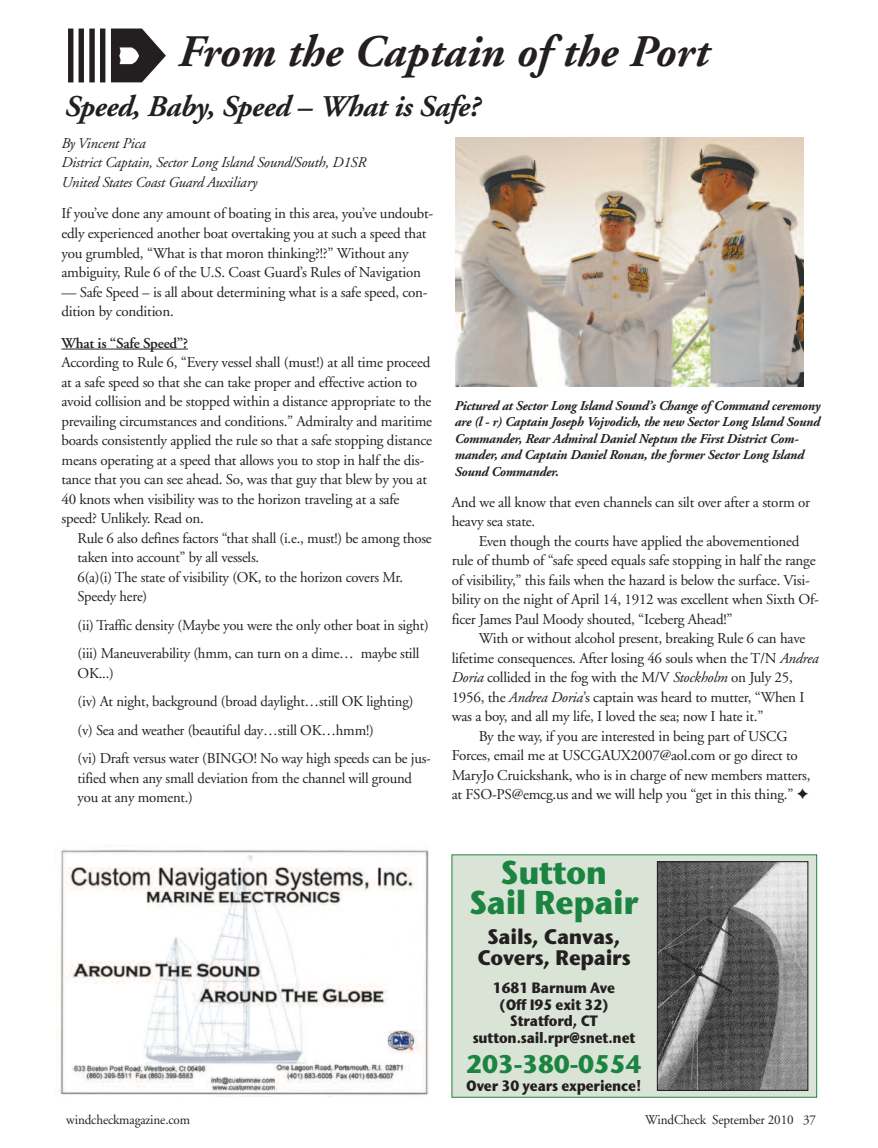
<style>
.page{position:relative;width:878px;height:1148px;background:#fff}
.page>*{position:absolute;margin:0;border:0;box-sizing:border-box;transform-origin:0 0}
.t1{font:italic 700 45px "Adobe Garamond";color:#231f20}
.t2{font:700 33px/30px "Stone Sans ITC";letter-spacing:-.015em;color:#1a8440;text-align:center;scale:.95 1}
.t3{font:italic 700 30px "Adobe Garamond";letter-spacing:-.015em;color:#231f20}
.t4{font:700 25.5px "Stone Sans ITC";letter-spacing:-.015em;color:#1a8440;scale:.95 1}
.t5{font:700 21px/21px "Stone Sans ITC";letter-spacing:-.015em;color:#231f20;text-align:center;scale:.95 1}
.t6{font:15px/19.5px "Adobe Garamond";letter-spacing:-.015em;color:#231f20}
.t7{font:italic 15px/19.5px "Adobe Garamond";letter-spacing:-.015em;color:#231f20}
.t8{font:700 15px/16.5px "Stone Sans ITC";letter-spacing:-.015em;color:#231f20;text-align:center;scale:.9 1}
.t9{font:600 15px "Adobe Garamond";letter-spacing:-.015em;color:#231f20}
.t10{font:italic 700 13.5px/16.5px "Adobe Garamond";letter-spacing:-.015em;color:#231f20}
.t11{font:13.5px "Adobe Garamond";letter-spacing:-.01em;color:#231f20}
.s1{font-style:italic}
</style>
<div class="page">
<hr style="left:61px;top:349px;width:127px;height:1px;background:#231f20">
<div style="left:68px;top:29px;width:5px;height:53px;background:#231f20"></div>
<div style="left:79px;top:29px;width:5px;height:53px;background:#231f20"></div>
<div style="left:89px;top:29px;width:6px;height:53px;background:#231f20"></div>
<div style="left:100px;top:29px;width:5px;height:53px;background:#231f20"></div>
<svg style="left:111px;top:28px;width:55px;height:54px"></svg>
<div style="left:452px;top:855px;width:364px;height:241px;background:#dae4d6"></div>
<img style="left:658px;top:863px;width:148px;height:225px">
<div style="left:656px;top:861px;width:152px;height:229px;border:1px solid #231f20"></div>
<img style="left:56px;top:849px;width:372px;height:247px">
<img style="left:455px;top:138px;width:348px;height:248px">
<h1 class="t1" style="left:178px;top:34px;width:532px">From the Captain of the Port</h1>
<h3 class="t3" style="left:65px;top:94px;width:417px">Speed, Baby, Speed – What is Safe?</h3>
<p class="t7" style="left:61px;top:135px;width:306px">By Vincent Pica<br>District Captain, Sector Long Island Sound/South, D1SR<br>United States Coast Guard Auxiliary</p>
<p class="t6" style="left:61px;top:205px;width:373px">If you’ve done any amount of boating in this area, you’ve undoubt&shy;edly experienced another boat overtaking you at such a speed that you grumbled, “What is that moron thinking?!?” Without any ambiguity, Rule 6 of the U.S. Coast Guard’s Rules of Navigation</p>
<p class="t6" style="left:61px;top:283px;width:368px">— Safe Speed – is all about determining what is a safe speed, con&shy;dition by condition.</p>
<p class="t9" style="left:61px;top:337px;width:128px">What is “Safe Speed”?</p>
<p class="t6" style="left:61px;top:354px;width:372px">According to Rule 6, “Every vessel shall (must!) at all time proceed at a safe speed so that she can take proper and effective action to avoid collision and be stopped within a distance appropriate to the prevailing circumstances and conditions.” Admiralty and maritime boards consistently applied the rule so that a safe stopping distance means operating at a speed that allows you to stop in half the dis&shy;tance that you can see ahead. So, was that guy that blew by you at 40 knots when visibility was to the horizon traveling at a safe speed? Unlikely. Read on.</p>
<p class="t6" style="left:78px;top:529px;width:355px">Rule 6 also defines factors “that shall (i.e., must!) be among those taken into account” by all vessels.<br>6(a)(i) The state of visibility (OK, to the horizon covers Mr.<br>Speedy here)</p>
<p class="t6" style="left:78px;top:612px;width:352px;line-height:28.5px">(ii) Traffic density (Maybe you were the only other boat in sight) (iii) Maneuverability (hmm, can turn on a dime… maybe still</p>
<p class="t6" style="left:78px;top:660px;width:355px;line-height:28.5px">OK...)<br>(iv) At night, background (broad daylight…still OK lighting) (v) Sea and weather (beautiful day…still OK…hmm!)<br>(vi) Draft versus water (BINGO! No way high speeds can be jus-</p>
<p class="t6" style="left:78px;top:769px;width:336px">tified when any small deviation from the channel will ground you at any moment.)</p>
<p class="t10" style="left:454px;top:398px;width:367px">Pictured at Sector Long Island Sound’s Change of Command ceremony are (l - r) Captain Joseph Vojvodich, the new Sector Long Island Sound Commander, Rear Admiral Daniel Neptun the First District Com&shy;mander, and Captain Daniel Ronan, the former Sector Long Island Sound Commander.</p>
<p class="t6" style="left:451px;top:493px;width:360px">And we all know that even channels can silt over after a storm or heavy sea state.</p>
<p class="t6" style="left:451px;top:532px;width:369px;text-indent:27px">Even though the courts have applied the abovementioned rule of thumb of “safe speed equals safe stopping in half the range of visibility,” this fails when the hazard is below the surface. Visi&shy;bility on the night of April 14, 1912 was excellent when Sixth Of&shy;ficer James Paul Moody shouted, “Iceberg Ahead!”</p>
<p class="t6" style="left:478px;top:630px;width:328px">With or without alcohol present, breaking Rule 6 can have</p>
<p class="t6" style="left:451px;top:649px;width:368px">lifetime consequences. After losing 46 souls when the T/N <span class="s1">Andrea</span></p>
<p class="t6" style="left:451px;top:669px;width:342px"><span class="s1">Doria</span> collided in the fog with the M/V <span class="s1">Stockholm</span> on July 25,</p>
<p class="t6" style="left:451px;top:688px;width:354px">1956, the <span class="s1">Andrea Doria</span>’s captain was heard to mutter, “When I</p>
<p class="t6" style="left:451px;top:708px;width:313px">was a boy, and all my life, I loved the sea; now I hate it.”</p>
<p class="t6" style="left:478px;top:727px;width:310px">By the way, if you are interested in being part of USCG</p>
<p class="t6" style="left:451px;top:747px;width:348px">Forces, email me at USCGAUX2007@aol.com or go direct to</p>
<p class="t6" style="left:451px;top:766px;width:360px">MaryJo Cruickshank, who is in charge of new members matters,</p>
<p class="t6" style="left:451px;top:786px;width:358px">at FSO-PS@emcg.us and we will help you “get in this thing.” ✦</p>
<h2 class="t2" style="left:469px;top:855px;width:180px">Sutton<br>Sail Repair</h2>
<h3 class="t5" style="left:477px;top:924px;width:163px">Sails, Canvas,<br>Covers, Repairs</h3>
<p class="t8" style="left:472px;top:978px;width:182px">1681 Barnum Ave<br>(Off I95 exit 32)<br>Stratford, CT sutton.sail.rpr@snet.net</p>
<h3 class="t4" style="left:466px;top:1041px;width:186px">203-380-0554</h3>
<p class="t8" style="left:466px;top:1076px;width:197px">Over 30 years experience!</p>
<p class="t11" style="left:66px;top:1114px;width:125px">windcheckmagazine.com</p>
<p class="t11" style="left:645px;top:1114px;width:172px">WindCheck September 2010 37</p>
</div>
